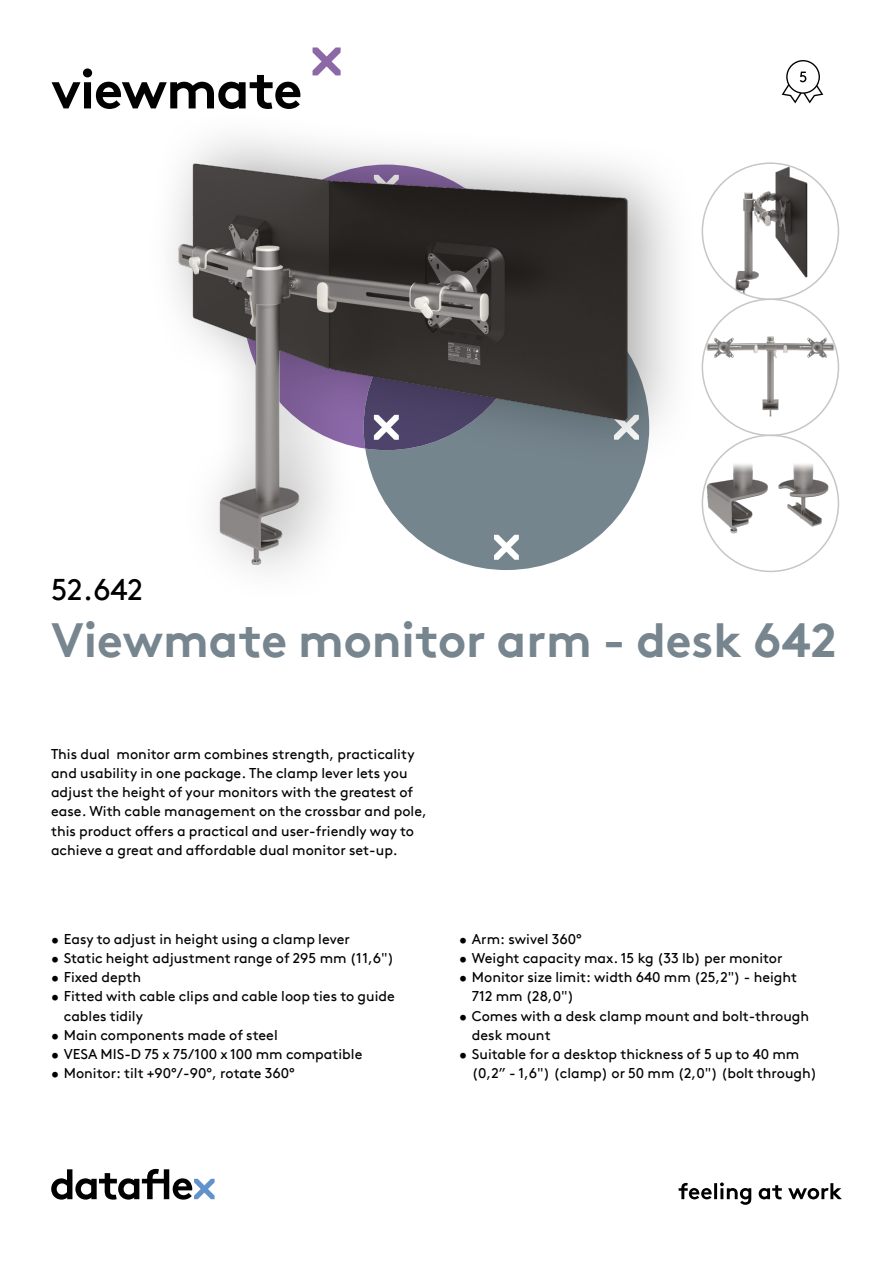
<style>
.page{position:relative;width:893px;height:1263px;background:#fff}
.page>*{position:absolute;margin:0;border:0;box-sizing:border-box;transform-origin:0 0}
.hoofdstuk{font:700 54px "Brown Pro TT";letter-spacing:-.02em;color:#000}
.productnaam{font:700 48px "Brown Pro TT";color:#76858e}
.productnummer{font:30px "Brown Pro TT";color:#000}
.omschrijving{font:14.25px/19.2px "Brown Pro TT";color:#000}
</style>
<div class="page">
<svg style="left:51px;top:1169px;width:164px;height:30px"></svg>
<svg style="left:679px;top:1182px;width:163px;height:23px"></svg>
<svg style="left:313px;top:47px;width:28px;height:28px"></svg>
<img style="left:702px;top:163px;width:136px;height:136px;border-radius:68px">
<img style="left:702px;top:299px;width:136px;height:136px;border-radius:68px">
<img style="left:702px;top:435px;width:136px;height:136px;border-radius:68px">
<div style="left:140px;top:107px;width:559px;height:505px;background:#000;opacity:.35"></div>
<img style="left:168px;top:133px;width:473px;height:473px">
<svg style="left:782px;top:60px;width:41px;height:43px"></svg>
<p class="hoofdstuk" style="left:51px;top:46px;width:253px">viewmate</p>
<p class="productnummer" style="left:51px;top:566px;width:94px">52.642</p>
<p class="productnaam" style="left:51px;top:601px;width:787px">Viewmate monitor arm - desk 642</p>
<p class="omschrijving" style="left:51px;top:743px;width:377px">This dual monitor arm combines strength, practicality and usability in one package. The clamp lever lets you adjust the height of your monitors with the greatest of ease. With cable management on the crossbar and pole, this product offers a practical and user-friendly way to achieve a great and affordable dual monitor set-up.</p>
<p class="omschrijving" style="left:51px;top:928px;width:301px">• Easy to adjust in height using a clamp lever</p>
<p class="omschrijving" style="left:51px;top:947px;width:345px">• Static height adjustment range of 295 mm (11,6")</p>
<p class="omschrijving" style="left:51px;top:966px;width:92px">• Fixed depth</p>
<p class="omschrijving" style="left:64px;top:986px;width:333px;text-indent:-13px">• Fitted with cable clips and cable loop ties to guide cables tidily</p>
<p class="omschrijving" style="left:51px;top:1024px;width:228px">• Main components made of steel</p>
<p class="omschrijving" style="left:51px;top:1043px;width:313px">• VESA MIS-D 75 x 75/100 x 100 mm compatible</p>
<p class="omschrijving" style="left:51px;top:1062px;width:245px">• Monitor: tilt +90°/-90°, rotate 360°</p>
<p class="omschrijving" style="left:459px;top:928px;width:124px">• Arm: swivel 360°</p>
<p class="omschrijving" style="left:459px;top:947px;width:325px">• Weight capacity max. 15 kg (33 lb) per monitor</p>
<p class="omschrijving" style="left:472px;top:966px;width:327px;text-indent:-13px">• Monitor size limit: width 640 mm (25,2") - height<br>712 mm (28,0")</p>
<p class="omschrijving" style="left:472px;top:1005px;width:339px;text-indent:-13px">• Comes with a desk clamp mount and bolt-through desk mount</p>
<p class="omschrijving" style="left:472px;top:1043px;width:347px;text-indent:-13px">• Suitable for a desktop thickness of 5 up to 40 mm (0,2” - 1,6") (clamp) or 50 mm (2,0") (bolt through)</p>
</div>
